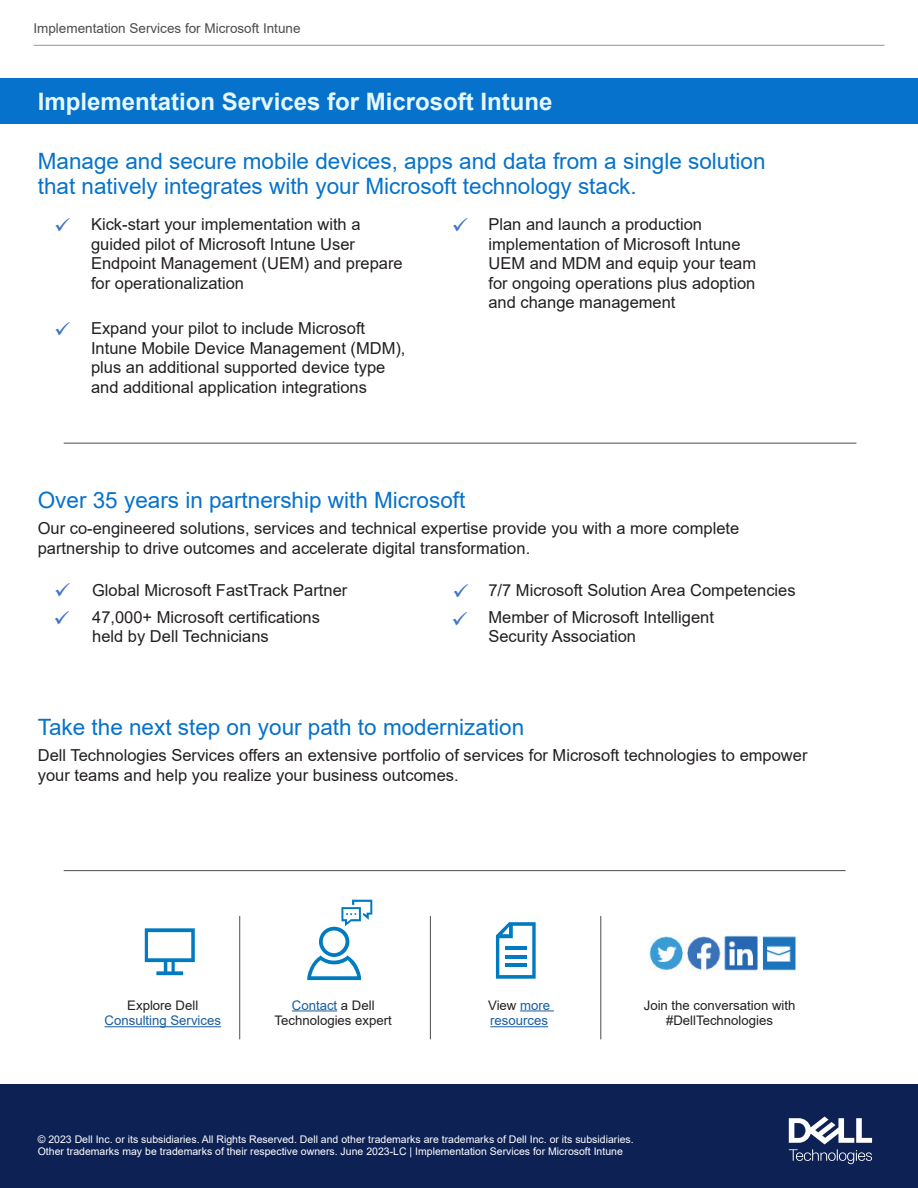
<style>
.page{position:relative;width:918px;height:1188px;background:#fff}
.page>*{position:absolute;margin:0;border:0;box-sizing:border-box;transform-origin:0 0}
.Body_Headline{font:700 24px "Arial";color:#e5f8ff}
.Body_Text{font:22.5px/25.5px "Arial";color:#0672cb}
.Body_Text-2{font:16.5px/19.5px "Arial";color:#231f20}
.t1{font:13.5px "Arial";color:#4b4c4d}
.Body_Copy{font:13.2px/15.8px "Arial";color:#231f20;text-align:center}
.Body_Copy-2{font:13.2px/15.8px "Arial";color:#175d9e;text-align:center}
.t2{font:10.5px/12px "Arial";color:#fff}
.s1{color:#231f20}
.s2{color:#175d9e}
</style>
<div class="page">
<div style="left:0;top:1084px;width:918px;height:104px;background:#0d2155"></div>
<svg style="left:789px;top:1117px;width:83px;height:47px"></svg>
<hr style="left:33px;top:45px;width:852px;height:1px;background:#939598">
<div style="left:0;top:78px;width:918px;height:46px;background:#0672cb"></div>
<svg style="left:145px;top:928px;width:50px;height:47px"></svg>
<svg style="left:307px;top:900px;width:65px;height:80px"></svg>
<svg style="left:496px;top:922px;width:40px;height:57px"></svg>
<hr style="left:506px;top:947px;width:21px;height:3px;background:#007bc2">
<hr style="left:506px;top:955px;width:21px;height:4px;background:#007bc2">
<hr style="left:506px;top:963px;width:21px;height:4px;background:#007bc2">
<img style="left:649px;top:935px;width:147px;height:36px">
<hr style="left:239px;top:916px;width:1px;height:123px;background:#4b4c4d">
<hr style="left:430px;top:916px;width:1px;height:123px;background:#4b4c4d">
<hr style="left:600px;top:916px;width:1px;height:123px;background:#4b4c4d">
<hr style="left:64px;top:870px;width:782px;height:1px;background:#4b4c4d">
<hr style="left:64px;top:443px;width:792px;height:1px;background:#4b4c4d">
<hr style="left:105px;top:1026px;width:116px;height:1px;background:#175d9e">
<hr style="left:292px;top:1010px;width:45px;height:1px;background:#175d9e">
<hr style="left:520px;top:1010px;width:34px;height:1px;background:#175d9e">
<hr style="left:490px;top:1026px;width:58px;height:1px;background:#175d9e">
<p class="t1" style="left:33px;top:19px;width:269px">Implementation Services for Microsoft Intune</p>
<p class="Body_Headline" style="left:38px;top:85px;width:516px">Implementation Services for Microsoft Intune</p>
<p class="Body_Text" style="left:38px;top:148px;width:729px">Manage and secure mobile devices, apps and data from a single solution that natively integrates with your Microsoft technology stack.</p>
<p class="Body_Text-2" style="left:91px;top:214px;width:313px">Kick-start your implementation with a guided pilot of Microsoft Intune User Endpoint Management (UEM) and prepare for operationalization</p>
<p class="Body_Text-2" style="left:91px;top:319px;width:316px">Expand your pilot to include Microsoft Intune Mobile Device Management (MDM), plus an additional supported device type and additional application integrations</p>
<p class="Body_Text-2" style="left:488px;top:214px;width:269px">Plan and launch a production implementation of Microsoft Intune<br>UEM and MDM and equip your team for ongoing operations plus adoption and change management</p>
<p class="Body_Text" style="left:38px;top:487px;width:429px">Over 35 years in partnership with Microsoft</p>
<p class="Body_Text-2" style="left:38px;top:519px;width:703px">Our co-engineered solutions, services and technical expertise provide you with a more complete partnership to drive outcomes and accelerate digital transformation.</p>
<p class="Body_Text-2" style="left:92px;top:581px;width:257px">Global Microsoft FastTrack Partner</p>
<p class="Body_Text-2" style="left:92px;top:607px;width:229px">47,000+ Microsoft certifications held by Dell Technicians</p>
<p class="Body_Text-2" style="left:488px;top:581px;width:309px">7/7 Microsoft Solution Area Competencies</p>
<p class="Body_Text-2" style="left:488px;top:607px;width:227px">Member of Microsoft Intelligent<br>Security Association</p>
<p class="Body_Text" style="left:38px;top:714px;width:488px">Take the next step on your path to modernization</p>
<p class="Body_Text-2" style="left:38px;top:745px;width:771px">Dell Technologies Services offers an extensive portfolio of services for Microsoft technologies to empower your teams and help you realize your business outcomes.</p>
<p class="Body_Copy-2" style="left:105px;top:997px;width:118px"><span class="s1">Explore Dell<br></span>Consulting Services</p>
<p class="Body_Copy" style="left:275px;top:997px;width:119px"><span class="s2">Contact</span> a Dell<br>Technologies expert</p>
<p class="Body_Copy" style="left:488px;top:997px;width:64px">View <span class="s2">more</span></p>
<p class="Body_Copy-2" style="left:490px;top:1013px;width:59px">resources</p>
<p class="Body_Copy" style="left:644px;top:997px;width:153px">Join the conversation with #DellTechnologies</p>
<p class="t2" style="left:38px;top:1133px;width:597px">© 2023 Dell Inc. or its subsidiaries. All Rights Reserved. Dell and other trademarks are trademarks of Dell Inc. or its subsidiaries.<br>Other trademarks may be trademarks of their respective owners. June 2023-LC | Implementation Services for Microsoft Intune</p>
</div>
